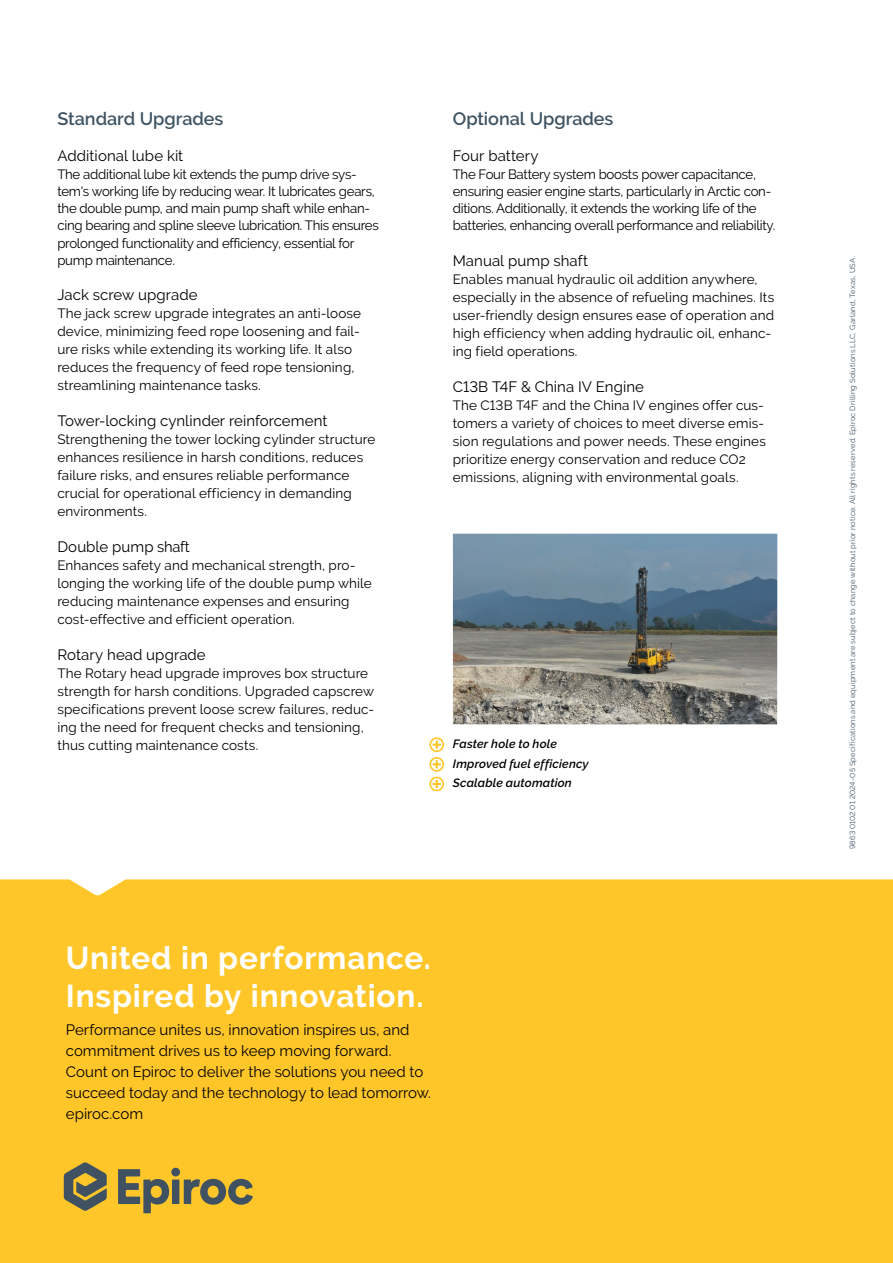
<style>
.page{position:relative;width:893px;height:1263px;background:#fff}
.page>*{position:absolute;margin:0;border:0;box-sizing:border-box;transform-origin:0 0}
.t1{font:700 31.5px/37.5px "Raleway";letter-spacing:.025em;color:#fff}
.t2{font:600 18px "Raleway";letter-spacing:-.005em;color:#3f5362}
.t3{font:15px/21px "Raleway";color:#000}
.t4{font:13.5px/18px "Raleway";letter-spacing:.005em;color:#000}
.t5{font:13.5px/17.2px "Raleway";letter-spacing:-.02em;color:#000}
.t6{font:italic 600 12px/19.5px "Raleway";letter-spacing:.015em;color:#000}
.t7{font:7.5px "Raleway";letter-spacing:.025em;color:#405262}
</style>
<div class="page">
<div style="left:0;top:879px;width:893px;height:384px;background:#ffc62a"></div>
<svg style="left:64px;top:1162px;width:43px;height:49px;background:#8b7f4b"></svg>
<svg style="left:118px;top:1168px;width:135px;height:45px;background:#b3983f"></svg>
<img style="left:453px;top:534px;width:324px;height:190px">
<svg style="left:429px;top:737px;width:15px;height:54px"></svg>
<h2 class="t2" style="left:57px;top:109px;width:168px">Standard Upgrades</h2>
<p class="t3" style="left:57px;top:146px;width:127px">Additional lube kit</p>
<p class="t5" style="left:57px;top:165px;width:323px">The additional lube kit extends the pump drive sys&shy;tem's working life by reducing wear. It lubricates gears, the double pump, and main pump shaft while enhan&shy;cing bearing and spline sleeve lubrication. This ensures prolonged functionality and efficiency, essential for pump maintenance.</p>
<p class="t3" style="left:57px;top:284px;width:142px">Jack screw upgrade</p>
<p class="t4" style="left:57px;top:304px;width:305px">The jack screw upgrade integrates an anti-loose device, minimizing feed rope loosening and fail&shy;ure risks while extending its working life. It also reduces the frequency of feed rope tensioning, streamlining maintenance tasks.</p>
<p class="t3" style="left:57px;top:410px;width:271px">Tower-locking cynlinder reinforcement</p>
<p class="t4" style="left:57px;top:430px;width:319px">Strengthening the tower locking cylinder structure enhances resilience in harsh conditions, reduces failure risks, and ensures reliable performance crucial for operational efficiency in demanding environments.</p>
<p class="t3" style="left:57px;top:536px;width:134px">Double pump shaft</p>
<p class="t4" style="left:57px;top:556px;width:316px">Enhances safety and mechanical strength, pro&shy;longing the working life of the double pump while reducing maintenance expenses and ensuring cost-effective and efficient operation.</p>
<p class="t3" style="left:57px;top:644px;width:150px">Rotary head upgrade</p>
<p class="t4" style="left:57px;top:664px;width:318px">The Rotary head upgrade improves box structure strength for harsh conditions. Upgraded capscrew specifications prevent loose screw failures, reduc&shy;ing the need for frequent checks and tensioning, thus cutting maintenance costs.</p>
<h2 class="t2" style="left:453px;top:109px;width:162px">Optional Upgrades</h2>
<p class="t3" style="left:453px;top:146px;width:87px">Four battery</p>
<p class="t5" style="left:453px;top:165px;width:324px">The Four Battery system boosts power capacitance, ensuring easier engine starts, particularly in Arctic con&shy;ditions. Additionally, it extends the working life of the batteries, enhancing overall performance and reliability.</p>
<p class="t3" style="left:453px;top:250px;width:137px">Manual pump shaft</p>
<p class="t4" style="left:453px;top:270px;width:323px">Enables manual hydraulic oil addition anywhere, especially in the absence of refueling machines. Its user-friendly design ensures ease of operation and high efficiency when adding hydraulic oil, enhanc&shy;ing field operations.</p>
<p class="t3" style="left:453px;top:376px;width:193px">C13B T4F &amp; China IV Engine</p>
<p class="t4" style="left:453px;top:396px;width:315px">The C13B T4F and the China IV engines offer cus&shy;tomers a variety of choices to meet diverse emis&shy;sion regulations and power needs. These engines prioritize energy conservation and reduce CO2 emissions, aligning with environmental goals.</p>
<p class="t6" style="left:453px;top:734px;width:137px">Faster hole to hole<br>Improved fuel efficiency<br>Scalable automation</p>
<h1 class="t1" style="left:66px;top:939px;width:367px">United in performance.<br>Inspired by innovation.</h1>
<p class="t3" style="left:66px;top:1019px;width:367px">Performance unites us, innovation inspires us, and commitment drives us to keep moving forward.<br>Count on Epiroc to deliver the solutions you need to succeed today and the technology to lead tomorrow. epiroc.com</p>
<p class="t7" style="left:848px;top:849px;width:595px;rotate:-90deg">9863 0102 01 2024-05 Specifications and equipment are subject to change without prior notice. All rights reserved. Epiroc Drilling Solutions LLC, Garland, Texas, USA.</p>
</div>
